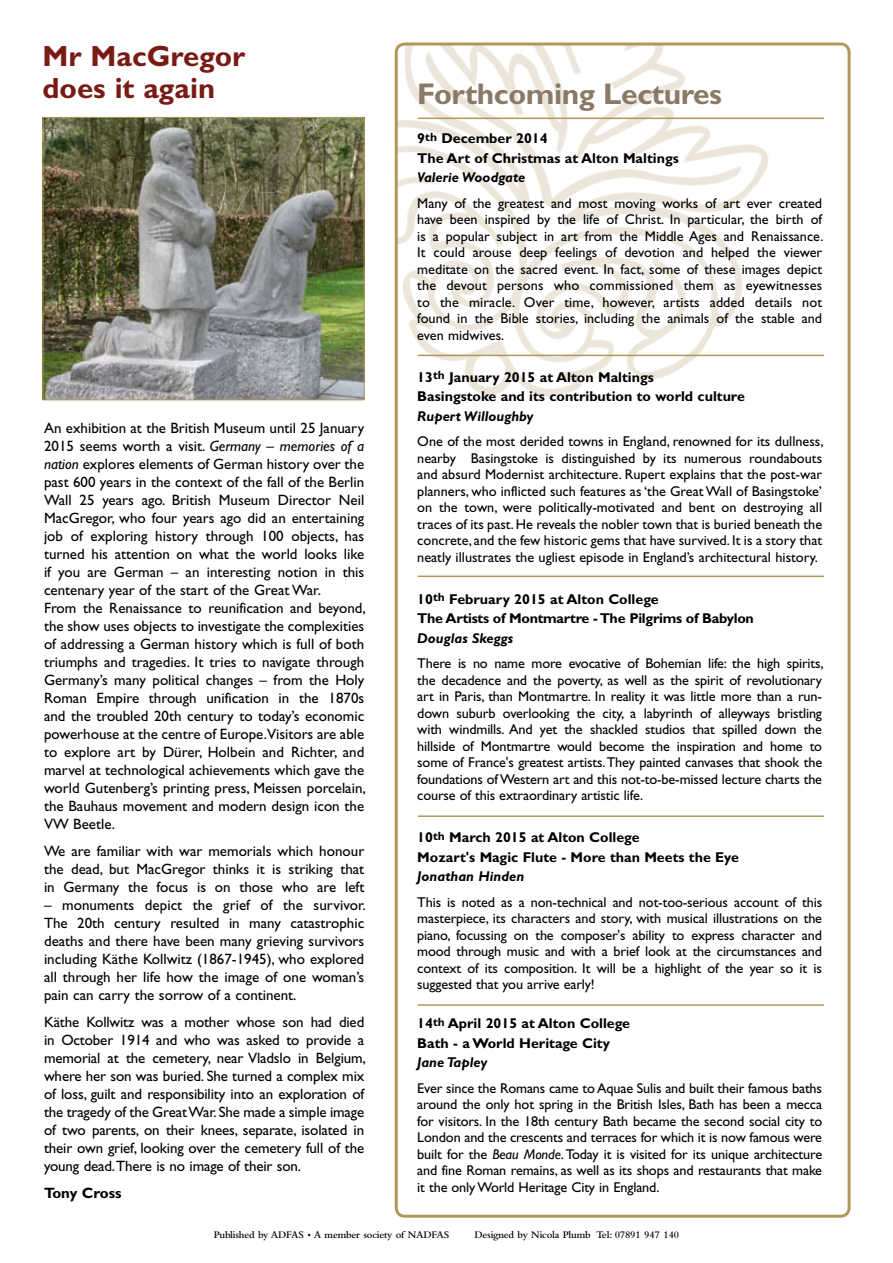
<style>
.page{position:relative;width:893px;height:1263px;background:#fff}
.page>*{position:absolute;margin:0;border:0;box-sizing:border-box;transform-origin:0 0}
.t1{font:700 30px "Gill Sans";letter-spacing:-.015em;color:#8a7967}
.t2{font:700 29.25px/32px "Gill Sans";color:#791b15}
.t3{font:15px/18px "Gill Sans";color:#000;text-align:justify}
.t4{font:700 15px "Gill Sans";color:#000}
.t5{font:14.25px/16.5px "Gill Sans";letter-spacing:-.01em;color:#000;text-align:justify}
.t6{font:700 14.25px/19.5px "Gill Sans";color:#000}
.t7{font:700 14.25px/19.5px "Gill Sans";letter-spacing:-.02em;color:#000}
.t8{font:italic 700 14.25px "Gill Sans";color:#000}
.t9{font:600 10.5px "Bembo";letter-spacing:-.02em;color:#000}
.s1{font-style:italic}
</style>
<div class="page">
<img style="left:45px;top:119px;width:317px;height:279px">
<div style="left:43px;top:117px;width:321px;height:283px;border:1px solid #b3975a"></div>
<img style="left:396px;top:44px;width:452px;height:353px">
<div style="left:395px;top:43px;width:456px;height:1175px;border:3px solid #b3975a;border-radius:9px"></div>
<hr style="left:418px;top:1004px;width:406px;height:2px;background:#b3975a">
<hr style="left:418px;top:815px;width:406px;height:2px;background:#b3975a">
<hr style="left:418px;top:576px;width:406px;height:1px;background:#b3975a">
<hr style="left:418px;top:355px;width:406px;height:1px;background:#b3975a">
<hr style="left:418px;top:118px;width:406px;height:1px;background:#b3975a">
<h2 class="t2" style="left:43px;top:40px;width:204px">Mr MacGregor does it again</h2>
<h1 class="t1" style="left:417px;top:76px;width:306px">Forthcoming Lectures</h1>
<p class="t6" style="left:417px;top:129px;width:263px">9<sup>th</sup> December 2014<br>The Art of Christmas at Alton Maltings</p>
<p class="t8" style="left:417px;top:169px;width:110px">Valerie Woodgate</p>
<p class="t5" style="left:417px;top:195px;width:408px">Many of the greatest and most moving works of art ever created have been inspired by the life of Christ. In particular, the birth of is a popular subject in art from the Middle Ages and Renaissance.<br>It could arouse deep feelings of devotion and helped the viewer meditate on the sacred event. In fact, some of these images depict the devout persons who commissioned them as eyewitnesses to the miracle. Over time, however, artists added details not found in the Bible stories, including the animals of the stable and even midwives.</p>
<p class="t6" style="left:417px;top:367px;width:329px">13<sup>th</sup> January 2015 at Alton Maltings<br>Basingstoke and its contribution to world culture</p>
<p class="t8" style="left:417px;top:408px;width:118px">Rupert Willoughby</p>
<p class="t5" style="left:417px;top:433px;width:408px">One of the most derided towns in England, renowned for its dullness, nearby Basingstoke is distinguished by its numerous roundabouts and absurd Modernist architecture. Rupert explains that the post-war planners, who inflicted such features as ‘the Great Wall of Basingstoke’ on the town, were politically-motivated and bent on destroying all traces of its past. He reveals the nobler town that is buried beneath the concrete, and the few historic gems that have survived. It is a story that neatly illustrates the ugliest episode in England’s architectural history.</p>
<p class="t7" style="left:417px;top:589px;width:338px">10<sup>th</sup> February 2015 at Alton College<br>The Artists of Montmartre - The Pilgrims of Babylon</p>
<p class="t8" style="left:417px;top:630px;width:97px">Douglas Skeggs</p>
<p class="t5" style="left:417px;top:655px;width:408px">There is no name more evocative of Bohemian life: the high spirits, the decadence and the poverty, as well as the spirit of revolutionary art in Paris, than Montmartre. In reality it was little more than a run&shy;down suburb overlooking the city, a labyrinth of alleyways bristling with windmills. And yet the shackled studios that spilled down the hillside of Montmartre would become the inspiration and home to some of France's greatest artists. They painted canvases that shook the foundations of Western art and this not-to-be-missed lecture charts the course of this extraordinary artistic life.</p>
<p class="t6" style="left:417px;top:828px;width:323px">10<sup>th</sup> March 2015 at Alton College<br>Mozart's Magic Flute - More than Meets the Eye</p>
<p class="t8" style="left:417px;top:868px;width:108px">Jonathan Hinden</p>
<p class="t5" style="left:417px;top:894px;width:406px">This is noted as a non-technical and not-too-serious account of this masterpiece, its characters and story, with musical illustrations on the piano, focussing on the composer's ability to express character and mood through music and with a brief look at the circumstances and context of its composition. It will be a highlight of the year so it is suggested that you arrive early!</p>
<p class="t6" style="left:417px;top:1014px;width:214px">14<sup>th</sup> April 2015 at Alton College<br>Bath - a World Heritage City</p>
<p class="t8" style="left:417px;top:1054px;width:72px">Jane Tapley</p>
<p class="t5" style="left:417px;top:1080px;width:406px">Ever since the Romans came to Aquae Sulis and built their famous baths around the only hot spring in the British Isles, Bath has been a mecca for visitors. In the 18th century Bath became the second social city to London and the crescents and terraces for which it is now famous were built for the <span class="s1">Beau Monde</span>. Today it is visited for its unique architecture and fine Roman remains, as well as its shops and restaurants that make it the only World Heritage City in England.</p>
<p class="t3" style="left:44px;top:419px;width:323px;text-align:left">An exhibition at the British Museum until 25 January 2015 seems worth a visit. <span class="s1">Germany – memories of a nation</span> explores elements of German history over the past 600 years in the context of the fall of the Berlin Wall 25 years ago. British Museum Director Neil MacGregor, who four years ago did an entertaining job of exploring history through 100 objects, has turned his attention on what the world looks like if you are German – an interesting notion in this centenary year of the start of the Great War.<br>From the Renaissance to reunification and beyond, the show uses objects to investigate the complexities of addressing a German history which is full of both triumphs and tragedies. It tries to navigate through Germany’s many political changes – from the Holy Roman Empire through unification in the 1870s and the troubled 20th century to today’s economic powerhouse at the centre of Europe.Visitors are able to explore art by Dürer, Holbein and Richter, and marvel at technological achievements which gave the world Gutenberg’s printing press, Meissen porcelain, the Bauhaus movement and modern design icon the VW Beetle.</p>
<p class="t3" style="left:44px;top:842px;width:322px">We are familiar with war memorials which honour the dead, but MacGregor thinks it is striking that in Germany the focus is on those who are left</p>
<p class="t3" style="left:44px;top:896px;width:323px">– monuments depict the grief of the survivor.<br>The 20th century resulted in many catastrophic deaths and there have been many grieving survivors including Käthe Kollwitz (1867-1945), who explored all through her life how the image of one woman’s pain can carry the sorrow of a continent.</p>
<p class="t3" style="left:44px;top:1013px;width:323px">Käthe Kollwitz was a mother whose son had died in October 1914 and who was asked to provide a memorial at the cemetery, near Vladslo in Belgium, where her son was buried. She turned a complex mix of loss, guilt and responsibility into an exploration of the tragedy of the Great War. She made a simple image of two parents, on their knees, separate, isolated in their own grief, looking over the cemetery full of the young dead. There is no image of their son.</p>
<p class="t4" style="left:44px;top:1184px;width:79px">Tony Cross</p>
<p class="t9" style="left:214px;top:1229px;width:237px">Published by ADFAS • A member society of NADFAS</p>
<p class="t9" style="left:474px;top:1229px;width:206px">Designed by Nicola Plumb Tel: 07891 947 140</p>
</div>
